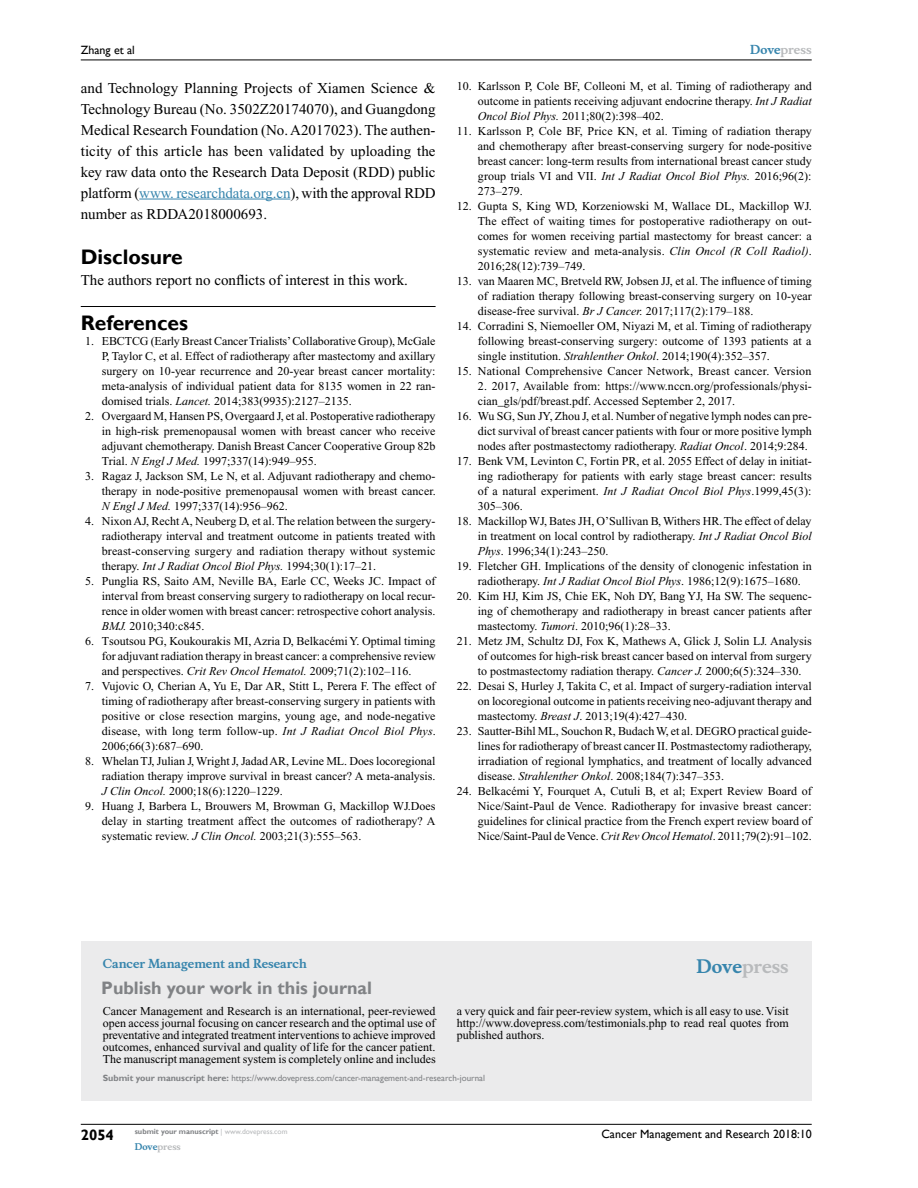
<style>
.page{position:relative;width:918px;height:1188px;background:#fff}
.page>*{position:absolute;margin:0;border:0;box-sizing:border-box;transform-origin:0 0}
.t1{font:700 21px "Gill Sans";color:#000}
.t2{font:700 18px "Gill Sans";color:#808285}
.t3{font:700 18px "Musee";color:#b8babc}
.t4{font:15px/21px "Times New Roman";color:#000;text-align:justify}
.t5{font:700 15px "Gill Sans";color:#000}
.t6{font:12px/15px "Times New Roman";color:#000;text-align:justify}
.t7{font:12px "Gill Sans";color:#000}
.t8{font:700 12px "Musee";color:#3785ad}
.t9{font:700 12px "Musee";color:#b8babc}
.t10{font:9px "Gill Sans";color:#808285}
.t11{font:700 9px "Musee";color:#b8babc}
.t12{font:700 7.5px "Gill Sans";color:#808285}
.s1{color:#3785ad}
.s2{font-style:italic}
.s3{font-weight:700}
.s4{font-weight:400;color:#b8babc}
</style>
<div class="page">
<div style="left:81px;top:941px;width:731px;height:160px;background:#ebebec"></div>
<hr style="left:81px;top:1124px;width:731px;height:1px;background:#000">
<hr style="left:81px;top:60px;width:731px;height:1px;background:#000">
<hr style="left:139px;top:199px;width:151px;height:1px;background:#3785ad">
<hr style="left:81px;top:306px;width:355px;height:1px;background:#000">
<p class="t7" style="left:81px;top:43px;width:56px">Zhang et al</p>
<p class="t4" style="left:81px;top:77px;width:356px">and Technology Planning Projects of Xiamen Science &amp; Technology Bureau (No. 3502Z20174070), and Guangdong Medical Research Foundation (No. A2017023). The authen&shy;ticity of this article has been validated by uploading the key raw data onto the Research Data Deposit (RDD) public platform (<span class="s1">www. researchdata.org.cn</span>), with the approval RDD number as RDDA2018000693.</p>
<h1 class="t1" style="left:81px;top:244px;width:103px">Disclosure</h1>
<p class="t4" style="left:81px;top:269px;width:329px">The authors report no conflicts of interest in this work.</p>
<h1 class="t1" style="left:81px;top:310px;width:109px">References</h1>
<p class="t6" style="left:102px;top:333px;width:335px;text-indent:-16px">1. EBCTCG (Early Breast Cancer Trialists’ Collaborative Group), McGale P, Taylor C, et al. Effect of radiotherapy after mastectomy and axillary surgery on 10-year recurrence and 20-year breast cancer mortality: meta-analysis of individual patient data for 8135 women in 22 ran&shy;domised trials. <span class="s2">Lancet.</span> 2014;383(9935):2127–2135.</p>
<p class="t6" style="left:102px;top:408px;width:335px;text-indent:-16px">2. Overgaard M, Hansen PS, Overgaard J, et al. Postoperative radiotherapy in high-risk premenopausal women with breast cancer who receive adjuvant chemotherapy. Danish Breast Cancer Cooperative Group 82b Trial. <span class="s2">N Engl J Med.</span> 1997;337(14):949–955.</p>
<p class="t6" style="left:102px;top:468px;width:335px;text-indent:-16px">3. Ragaz J, Jackson SM, Le N, et al. Adjuvant radiotherapy and chemo&shy;therapy in node-positive premenopausal women with breast cancer.<br><span class="s2">N Engl J Med.</span> 1997;337(14):956–962.</p>
<p class="t6" style="left:102px;top:513px;width:335px;text-indent:-16px">4. Nixon AJ, Recht A, Neuberg D, et al. The relation between the surgery&shy;radiotherapy interval and treatment outcome in patients treated with breast-conserving surgery and radiation therapy without systemic therapy. <span class="s2">Int J Radiat Oncol Biol Phys.</span> 1994;30(1):17–21.</p>
<p class="t6" style="left:102px;top:573px;width:335px;text-indent:-16px">5. Punglia RS, Saito AM, Neville BA, Earle CC, Weeks JC. Impact of interval from breast conserving surgery to radiotherapy on local recur&shy;rence in older women with breast cancer: retrospective cohort analysis.<br><span class="s2">BMJ.</span> 2010;340:c845.</p>
<p class="t6" style="left:102px;top:633px;width:335px;text-indent:-16px">6. Tsoutsou PG, Koukourakis MI, Azria D, Belkacémi Y. Optimal timing for adjuvant radiation therapy in breast cancer: a comprehensive review and perspectives. <span class="s2">Crit Rev Oncol Hematol.</span> 2009;71(2):102–116.</p>
<p class="t6" style="left:102px;top:678px;width:336px;text-indent:-16px">7. Vujovic O, Cherian A, Yu E, Dar AR, Stitt L, Perera F. The effect of timing of radiotherapy after breast-conserving surgery in patients with positive or close resection margins, young age, and node-negative disease, with long term follow-up. <span class="s2">Int J Radiat Oncol Biol Phys</span>.<br>2006;66(3):687–690.</p>
<p class="t6" style="left:102px;top:753px;width:335px;text-indent:-16px">8. Whelan TJ, Julian J, Wright J, Jadad AR, Levine ML. Does locoregional radiation therapy improve survival in breast cancer? A meta-analysis.<br><span class="s2">J Clin Oncol.</span> 2000;18(6):1220–1229.</p>
<p class="t6" style="left:102px;top:798px;width:335px;text-indent:-16px">9. Huang J, Barbera L, Brouwers M, Browman G, Mackillop WJ.Does delay in starting treatment affect the outcomes of radiotherapy? A systematic review. <span class="s2">J Clin Oncol.</span> 2003;21(3):555–563.</p>
<p class="t9" style="left:750px;top:43px;width:63px"><span class="s1">Dove</span>press</p>
<p class="t6" style="left:478px;top:79px;width:335px;text-indent:-21px">10. Karlsson P, Cole BF, Colleoni M, et al. Timing of radiotherapy and outcome in patients receiving adjuvant endocrine therapy. <span class="s2">Int J Radiat Oncol Biol Phys.</span> 2011;80(2):398–402.</p>
<p class="t6" style="left:478px;top:124px;width:335px;text-indent:-21px">11. Karlsson P, Cole BF, Price KN, et al. Timing of radiation therapy and chemotherapy after breast-conserving surgery for node-positive breast cancer: long-term results from international breast cancer study group trials VI and VII. <span class="s2">Int J Radiat Oncol Biol Phys.</span> 2016;96(2):<br>273–279.</p>
<p class="t6" style="left:478px;top:199px;width:336px;text-indent:-21px">12. Gupta S, King WD, Korzeniowski M, Wallace DL, Mackillop WJ.<br>The effect of waiting times for postoperative radiotherapy on out&shy;comes for women receiving partial mastectomy for breast cancer: a systematic review and meta-analysis. <span class="s2">Clin Oncol (R Coll Radiol)</span>.<br>2016;28(12):739–749.</p>
<p class="t6" style="left:478px;top:274px;width:335px;text-indent:-21px">13. van Maaren MC, Bretveld RW, Jobsen JJ, et al. The influence of timing of radiation therapy following breast-conserving surgery on 10-year disease-free survival. <span class="s2">Br J Cancer.</span> 2017;117(2):179–188.</p>
<p class="t6" style="left:478px;top:319px;width:335px;text-indent:-21px">14. Corradini S, Niemoeller OM, Niyazi M, et al. Timing of radiotherapy following breast-conserving surgery: outcome of 1393 patients at a single institution. <span class="s2">Strahlenther Onkol</span>. 2014;190(4):352–357.</p>
<p class="t6" style="left:457px;top:364px;width:356px">15. National Comprehensive Cancer Network, Breast cancer. Version</p>
<p class="t6" style="left:478px;top:379px;width:336px">2. 2017, Available from: https://www.nccn.org/professionals/physi&shy;cian_gls/pdf/breast.pdf. Accessed September 2, 2017.</p>
<p class="t6" style="left:478px;top:409px;width:335px;text-indent:-21px">16. Wu SG, Sun JY, Zhou J, et al. Number of negative lymph nodes can pre&shy;dict survival of breast cancer patients with four or more positive lymph nodes after postmastectomy radiotherapy. <span class="s2">Radiat Oncol</span>. 2014;9:284.</p>
<p class="t6" style="left:478px;top:454px;width:335px;text-indent:-21px">17. Benk VM, Levinton C, Fortin PR, et al. 2055 Effect of delay in initiat&shy;ing radiotherapy for patients with early stage breast cancer: results of a natural experiment. <span class="s2">Int J Radiat Oncol Biol Phys</span>.1999,45(3):<br>305–306.</p>
<p class="t6" style="left:478px;top:514px;width:335px;text-indent:-21px">18. Mackillop WJ, Bates JH, O’Sullivan B, Withers HR. The effect of delay in treatment on local control by radiotherapy. <span class="s2">Int J Radiat Oncol Biol Phys</span>. 1996;34(1):243–250.</p>
<p class="t6" style="left:478px;top:559px;width:335px;text-indent:-21px">19. Fletcher GH. Implications of the density of clonogenic infestation in radiotherapy. <span class="s2">Int J Radiat Oncol Biol Phys</span>. 1986;12(9):1675–1680.</p>
<p class="t6" style="left:478px;top:589px;width:335px;text-indent:-21px">20. Kim HJ, Kim JS, Chie EK, Noh DY, Bang YJ, Ha SW. The sequenc&shy;ing of chemotherapy and radiotherapy in breast cancer patients after mastectomy. <span class="s2">Tumori</span>. 2010;96(1):28–33.</p>
<p class="t6" style="left:478px;top:634px;width:335px;text-indent:-21px">21. Metz JM, Schultz DJ, Fox K, Mathews A, Glick J, Solin LJ. Analysis of outcomes for high-risk breast cancer based on interval from surgery to postmastectomy radiation therapy. <span class="s2">Cancer J.</span> 2000;6(5):324–330.</p>
<p class="t6" style="left:478px;top:679px;width:336px;text-indent:-21px">22. Desai S, Hurley J, Takita C, et al. Impact of surgery-radiation interval on locoregional outcome in patients receiving neo-adjuvant therapy and mastectomy. <span class="s2">Breast J</span>. 2013;19(4):427–430.</p>
<p class="t6" style="left:478px;top:724px;width:336px;text-indent:-21px">23. Sautter-Bihl ML, Souchon R, Budach W, et al. DEGRO practical guide&shy;lines for radiotherapy of breast cancer II. Postmastectomy radiotherapy, irradiation of regional lymphatics, and treatment of locally advanced disease. <span class="s2">Strahlenther Onkol</span>. 2008;184(7):347–353.</p>
<p class="t6" style="left:478px;top:784px;width:335px;text-indent:-21px">24. Belkacémi Y, Fourquet A, Cutuli B, et al; Expert Review Board of Nice/Saint-Paul de Vence. Radiotherapy for invasive breast cancer: guidelines for clinical practice from the French expert review board of Nice/Saint-Paul de Vence. <span class="s2">Crit Rev Oncol Hematol</span>. 2011;79(2):91–102.</p>
<p class="t8" style="left:103px;top:956px;width:206px">Cancer Management and Research</p>
<h2 class="t2" style="left:101px;top:977px;width:272px">Publish your work in this journal</h2>
<h2 class="t3" style="left:697px;top:955px;width:94px"><span class="s1">Dove</span>press</h2>
<p class="t6" style="left:103px;top:1005px;width:334px;line-height:12px">Cancer Management and Research is an international, peer-reviewed open access journal focusing on cancer research and the optimal use of preventative and integrated treatment interventions to achieve improved outcomes, enhanced survival and quality of life for the cancer patient.<br>The manuscript management system is completely online and includes</p>
<p class="t6" style="left:457px;top:1005px;width:333px;line-height:12px">a very quick and fair peer-review system, which is all easy to use. Visit http://www.dovepress.com/testimonials.php to read real quotes from published authors.</p>
<p class="t10" style="left:103px;top:1072px;width:384px"><span class="s3">Submit your manuscript here:</span> https://www.dovepress.com/cancer-management-and-research-journal</p>
<p class="t5" style="left:81px;top:1126px;width:35px">2054</p>
<p class="t12" style="left:135px;top:1127px;width:154px">submit your manuscript <span class="s4">| www.dovepress.com</span></p>
<p class="t11" style="left:135px;top:1141px;width:48px"><span class="s1">Dove</span>press</p>
<p class="t7" style="left:601px;top:1127px;width:212px">Cancer Management and Research 2018:10</p>
</div>
